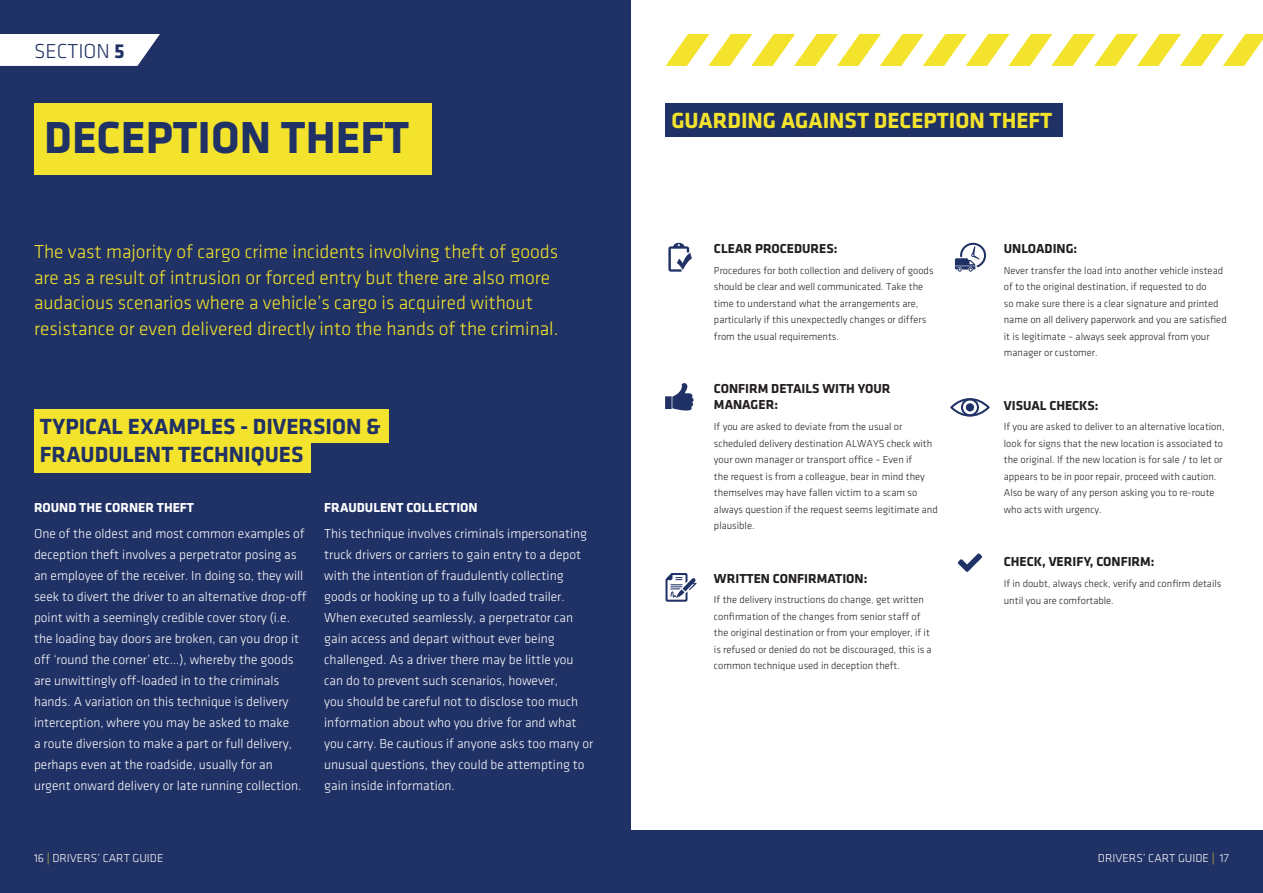
<style>
.page{position:relative;width:1263px;height:893px;background:#203165}
.page>*{position:absolute;margin:0;border:0;box-sizing:border-box;transform-origin:0 0}
.t1{font:700 46.5px "Klavika";color:#203165}
.t2{font:700 22.8px/27.3px "Klavika";color:#203165}
.t3{font:700 22.8px "Klavika";color:#f3e32c}
.t4{font:300 21px "Klavika";color:#203165}
.t5{font:300 19.5px/25.5px "Klavika";color:#f3e32c}
.t6{font:300 13.5px/21px "Klavika";color:#fff}
.t7{font:700 13.5px/16.5px "Klavika";color:#231f20}
.t8{font:700 13.5px "Klavika";color:#fff}
.t9{font:300 12px "Klavika";color:#fff}
.t10{font:300 10.5px/16.5px "Klavika";color:#231f20}
.s1{font-weight:700}
.s2{color:#f3e32c}
</style>
<div class="page">
<div style="left:631px;top:0;width:632px;height:829px;background:#fff"></div>
<svg style="left:665px;top:34px;width:598px;height:32px"></svg>
<div style="left:34px;top:103px;width:398px;height:71px;background:#f3e32c"></div>
<div style="left:665px;top:103px;width:398px;height:34px;background:#203165"></div>
<svg style="left:665px;top:573px;width:32px;height:29px"></svg>
<div style="left:34px;top:409px;width:354px;height:34px;background:#f3e32c"></div>
<div style="left:34px;top:439px;width:277px;height:34px;background:#f3e32c"></div>
<svg style="left:0;top:34px;width:160px;height:32px;background:#eeeff3"></svg>
<svg style="left:668px;top:243px;width:24px;height:29px"></svg>
<svg style="left:672px;top:383px;width:22px;height:28px"></svg>
<div style="left:665px;top:396px;width:7px;height:13px;background:#203165"></div>
<svg style="left:955px;top:243px;width:31px;height:29px"></svg>
<svg style="left:950px;top:398px;width:40px;height:19px"></svg>
<svg style="left:958px;top:553px;width:24px;height:19px"></svg>
<h3 class="t4" style="left:34px;top:40px;width:92px">SECTION <span class="s1">5</span></h3>
<h1 class="t1" style="left:44px;top:113px;width:367px">DECEPTION THEFT</h1>
<p class="t5" style="left:34px;top:239px;width:526px">The vast majority of cargo crime incidents involving theft of goods are as a result of intrusion or forced entry but there are also more audacious scenarios where a vehicle’s cargo is acquired without resistance or even delivered directly into the hands of the criminal.</p>
<h2 class="t2" style="left:40px;top:413px;width:343px">TYPICAL EXAMPLES - DIVERSION &amp;<br>FRAUDULENT TECHNIQUES</h2>
<p class="t8" style="left:324px;top:501px;width:155px">FRAUDULENT COLLECTION</p>
<p class="t6" style="left:324px;top:523px;width:271px">This technique involves criminals impersonating truck drivers or carriers to gain entry to a depot with the intention of fraudulently collecting goods or hooking up to a fully loaded trailer.<br>When executed seamlessly, a perpetrator can gain access and depart without ever being challenged. As a driver there may be little you can do to prevent such scenarios, however,<br>you should be careful not to disclose too much information about who you drive for and what you carry. Be cautious if anyone asks too many or unusual questions, they could be attempting to gain inside information.</p>
<p class="t8" style="left:34px;top:501px;width:162px">ROUND THE CORNER THEFT</p>
<p class="t6" style="left:34px;top:523px;width:274px">One of the oldest and most common examples of deception theft involves a perpetrator posing as an employee of the receiver. In doing so, they will seek to divert the driver to an alternative drop-off point with a seemingly credible cover story (i.e. the loading bay doors are broken, can you drop it off ‘round the corner’ etc…), whereby the goods are unwittingly off-loaded in to the criminals hands. A variation on this technique is delivery interception, where you may be asked to make<br>a route diversion to make a part or full delivery, perhaps even at the roadside, usually for an urgent onward delivery or late running collection.</p>
<h2 class="t3" style="left:671px;top:108px;width:382px">GUARDING AGAINST DECEPTION THEFT</h2>
<p class="t7" style="left:714px;top:240px;width:125px">CLEAR PROCEDURES:</p>
<p class="t10" style="left:714px;top:262px;width:221px">Procedures for both collection and delivery of goods should be clear and well communicated. Take the time to understand what the arrangements are, particularly if this unexpectedly changes or differs from the usual requirements.</p>
<p class="t7" style="left:714px;top:380px;width:178px">CONFIRM DETAILS WITH YOUR<br>MANAGER:</p>
<p class="t10" style="left:714px;top:418px;width:225px">If you are asked to deviate from the usual or scheduled delivery destination ALWAYS check with your own manager or transport office – Even if<br>the request is from a colleague, bear in mind they themselves may have fallen victim to a scam so always question if the request seems legitimate and plausible.</p>
<p class="t7" style="left:714px;top:570px;width:155px">WRITTEN CONFIRMATION:</p>
<p class="t10" style="left:714px;top:592px;width:219px">If the delivery instructions do change, get written confirmation of the changes from senior staff of the original destination or from your employer, if it is refused or denied do not be discouraged, this is a common technique used in deception theft.</p>
<p class="t7" style="left:1004px;top:240px;width:75px">UNLOADING:</p>
<p class="t10" style="left:1004px;top:262px;width:224px">Never transfer the load into another vehicle instead of to the original destination, if requested to do<br>so make sure there is a clear signature and printed name on all delivery paperwork and you are satisfied it is legitimate – always seek approval from your manager or customer.</p>
<p class="t7" style="left:1004px;top:397px;width:96px">VISUAL CHECKS:</p>
<p class="t10" style="left:1004px;top:419px;width:222px">If you are asked to deliver to an alternative location, look for signs that the new location is associated to the original. If the new location is for sale / to let or appears to be in poor repair, proceed with caution.<br>Also be wary of any person asking you to re-route who acts with urgency.</p>
<p class="t7" style="left:1004px;top:554px;width:152px">CHECK, VERIFY, CONFIRM:</p>
<p class="t10" style="left:1004px;top:575px;width:219px">If in doubt, always check, verify and confirm details until you are comfortable.</p>
<p class="t9" style="left:34px;top:852px;width:131px">16 <span class="s2">|</span> DRIVERS’ CART GUIDE</p>
<p class="t9" style="left:1098px;top:852px;width:132px">DRIVERS’ CART GUIDE <span class="s2">|</span> 17</p>
</div>
